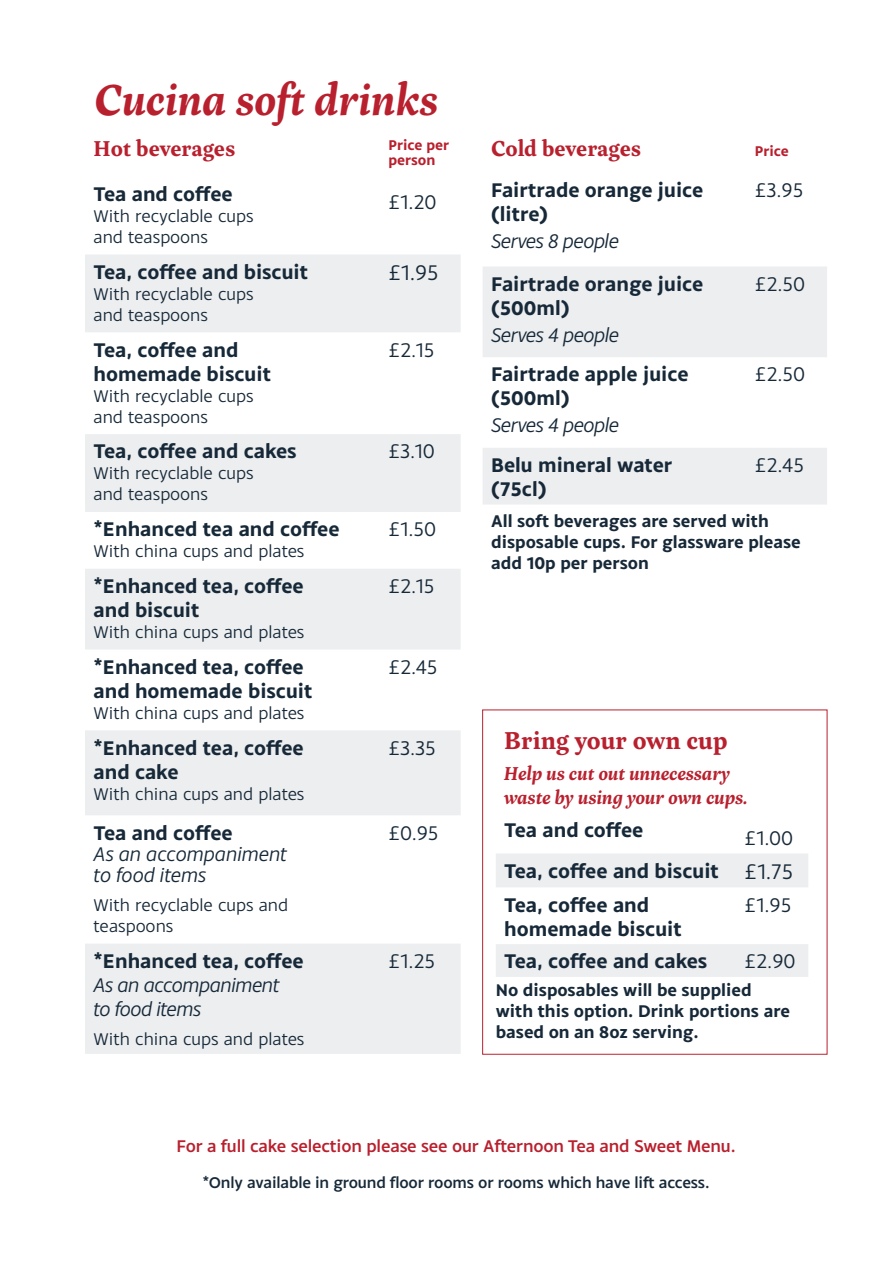
<style>
.page{position:relative;width:893px;height:1263px;background:#fff}
.page>*{position:absolute;margin:0;border:0;box-sizing:border-box;transform-origin:0 0}
.t1{font:italic 700 45px "Inka A Text";color:#b9202e}
.t2{font:700 25.5px "Inka A Text";color:#b9202e}
.t3{font:700 22.5px "Inka A Text";color:#b9202e}
.t4{font:22.5px "Monsal Gothic";color:#172938}
.t5{font:700 21px/24px "Monsal Gothic";color:#172938}
.t6{font:21px "Monsal Gothic";color:#172938}
.t7{font:italic 21px/24px "Monsal Gothic";letter-spacing:-.02em;color:#172938}
.t8{font:italic 21px/21px "Monsal Gothic";color:#172938}
.t9{font:italic 700 19.5px/24px "Inka A Text";color:#b9202e}
.t10{font:18px/21px "Monsal Gothic";color:#172938}
.t11{font:700 18px/21px "Monsal Gothic";color:#172938}
.t12{font:500 18px "Monsal Gothic";letter-spacing:-.01em;color:#b9202e}
.t13{font:500 16.5px "Monsal Gothic";letter-spacing:-.01em;color:#172938}
.t14{font:700 15px/15px "Monsal Gothic";color:#b9202e}
.s1{font-weight:400}
.s2{font-weight:400;font-size:22.5px}
</style>
<div class="page">
<svg style="left:85px;top:255px;width:376px;height:799px;fill:#eceef0"></svg>
<svg style="left:483px;top:267px;width:344px;height:237px;fill:#eceef0"></svg>
<svg style="left:496px;top:854px;width:312px;height:123px"></svg>
<h1 class="t1" style="left:95px;top:73px;width:345px">Cucina soft drinks</h1>
<p class="t3" style="left:94px;top:135px;width:143px">Hot beverages</p>
<p class="t14" style="left:388px;top:137px;width:62px">Price per person</p>
<p class="t5" style="left:94px;top:181px;width:141px">Tea and coffee</p>
<p class="t10" style="left:94px;top:205px;width:162px">With recyclable cups and teaspoons</p>
<p class="t6" style="left:388px;top:189px;width:50px">£1.20</p>
<p class="t5" style="left:94px;top:259px;width:216px">Tea, coffee and biscuit</p>
<p class="t10" style="left:94px;top:283px;width:162px">With recyclable cups and teaspoons</p>
<p class="t5" style="left:94px;top:337px;width:179px">Tea, coffee and homemade biscuit</p>
<p class="t10" style="left:94px;top:384px;width:162px">With recyclable cups and teaspoons</p>
<p class="t5" style="left:94px;top:439px;width:205px">Tea, coffee and cakes</p>
<p class="t10" style="left:94px;top:462px;width:162px">With recyclable cups and teaspoons</p>
<p class="t5" style="left:94px;top:517px;width:248px">*Enhanced tea and coffee</p>
<p class="t10" style="left:94px;top:540px;width:212px">With china cups and plates</p>
<p class="t5" style="left:94px;top:573px;width:212px">*Enhanced tea, coffee and biscuit</p>
<p class="t10" style="left:94px;top:621px;width:212px">With china cups and plates</p>
<p class="t5" style="left:94px;top:654px;width:220px">*Enhanced tea, coffee and homemade biscuit</p>
<p class="t10" style="left:94px;top:702px;width:212px">With china cups and plates</p>
<p class="t5" style="left:94px;top:735px;width:212px">*Enhanced tea, coffee and cake</p>
<p class="t10" style="left:94px;top:782px;width:212px">With china cups and plates</p>
<p class="t5" style="left:94px;top:820px;width:141px">Tea and coffee</p>
<p class="t8" style="left:94px;top:842px;width:195px">As an accompaniment to food items</p>
<p class="t10" style="left:94px;top:894px;width:196px">With recyclable cups and teaspoons</p>
<p class="t5" style="left:94px;top:948px;width:212px">*Enhanced tea, coffee</p>
<p class="t7" style="left:94px;top:972px;width:187px">As an accompaniment to food items</p>
<p class="t10" style="left:94px;top:1028px;width:212px">With china cups and plates</p>
<p class="t4" style="left:388px;top:258px;width:52px">£1.95</p>
<p class="t6" style="left:388px;top:337px;width:47px">£2.15</p>
<p class="t6" style="left:388px;top:438px;width:48px">£3.10</p>
<p class="t6" style="left:388px;top:516px;width:49px">£1.50</p>
<p class="t6" style="left:388px;top:573px;width:47px">£2.15</p>
<p class="t6" style="left:388px;top:654px;width:51px">£2.45</p>
<p class="t6" style="left:388px;top:735px;width:49px">£3.35</p>
<p class="t6" style="left:388px;top:819px;width:52px">£0.95</p>
<p class="t6" style="left:388px;top:948px;width:48px">£1.25</p>
<p class="t3" style="left:491px;top:135px;width:152px">Cold beverages</p>
<p class="t14" style="left:755px;top:143px;width:36px">Price</p>
<p class="t5" style="left:491px;top:178px;width:214px">Fairtrade orange juice (litre)</p>
<p class="t7" style="left:491px;top:228px;width:129px">Serves 8 people</p>
<p class="t6" style="left:755px;top:177px;width:50px">£3.95</p>
<p class="t5" style="left:491px;top:271px;width:214px">Fairtrade orange juice (500ml)</p>
<p class="t7" style="left:491px;top:322px;width:130px">Serves 4 people</p>
<p class="t5" style="left:491px;top:362px;width:199px">Fairtrade apple juice (500ml)</p>
<p class="t7" style="left:491px;top:413px;width:130px">Serves 4 people</p>
<p class="t6" style="left:755px;top:271px;width:52px">£2.50</p>
<p class="t6" style="left:755px;top:361px;width:52px">£2.50</p>
<p class="t5" style="left:491px;top:452px;width:183px">Belu mineral water (75cl)</p>
<p class="t6" style="left:755px;top:452px;width:51px">£2.45</p>
<p class="t11" style="left:491px;top:510px;width:311px">All soft beverages are served with disposable cups. For glassware please add 10p per person</p>
<p class="t2" style="left:504px;top:726px;width:225px">Bring your own cup</p>
<p class="t9" style="left:504px;top:761px;width:245px">Help us cut out unnecessary waste by using your own cups.</p>
<p class="t5" style="left:504px;top:817px;width:141px">Tea and coffee</p>
<p class="t5" style="left:504px;top:821px;width:291px;line-height:33.3px;text-align:justify;text-indent:240px"><span class="s1">£1.00<br></span>Tea, coffee and biscuit <span class="s2">£1.75<br></span>Tea, coffee and</p>
<p class="t5" style="left:504px;top:916px;width:179px">homemade biscuit</p>
<p class="t6" style="left:744px;top:892px;width:48px">£1.95</p>
<p class="t5" style="left:504px;top:949px;width:205px">Tea, coffee and cakes</p>
<p class="t6" style="left:744px;top:948px;width:53px">£2.90</p>
<p class="t11" style="left:496px;top:979px;width:296px">No disposables will be supplied with this option. Drink portions are based on an 8oz serving.</p>
<p class="t12" style="left:177px;top:1134px;width:561px">For a full cake selection please see our Afternoon Tea and Sweet Menu.</p>
<p class="t13" style="left:202px;top:1172px;width:509px">*Only available in ground floor rooms or rooms which have lift access.</p>
</div>
